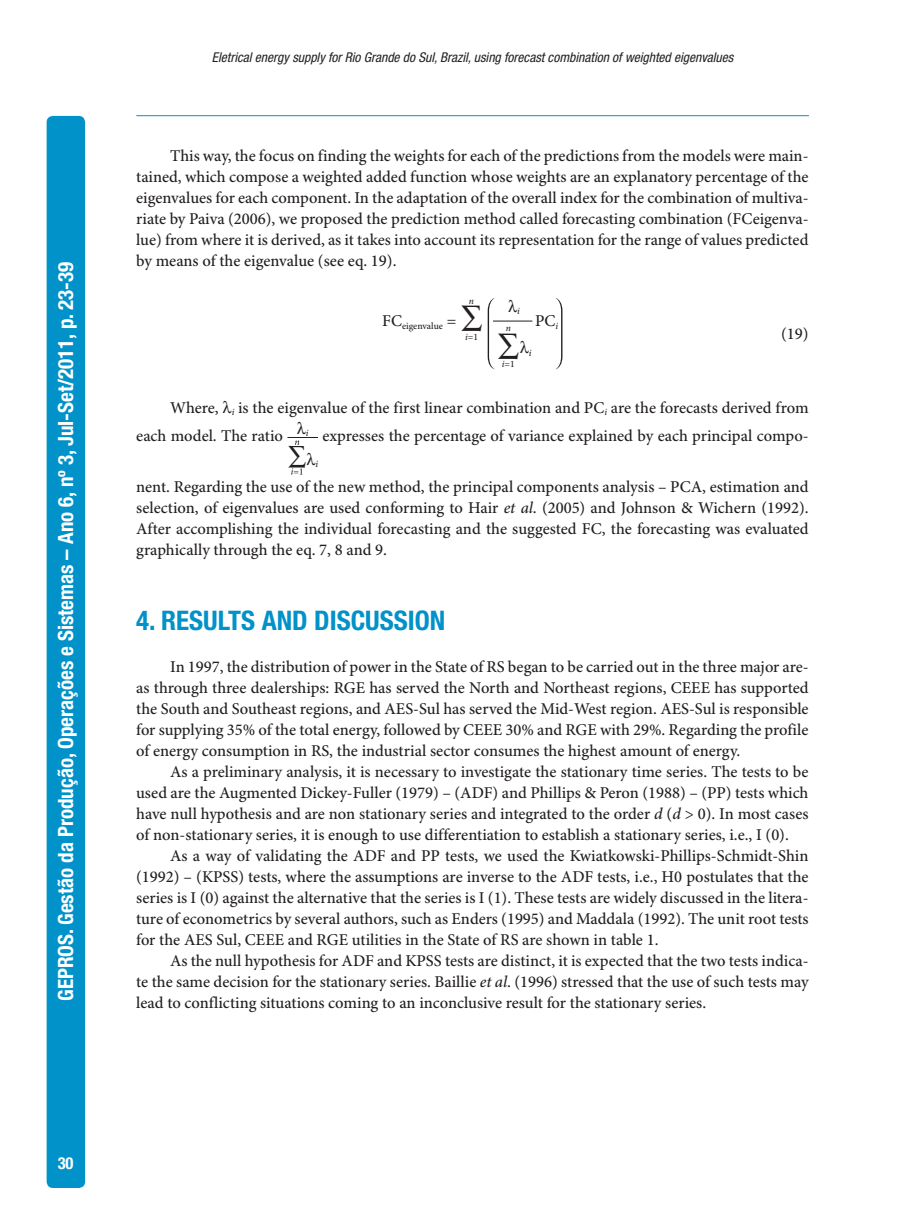
<style>
.page{position:relative;width:915px;height:1212px;background:#fff}
.page>*{position:absolute;margin:0;border:0;box-sizing:border-box;transform-origin:0 0}
.t1{font:700 condensed 27px "Helvetica Neue LT Std";color:#0092c8}
.t2{font:700 condensed 21px "Helvetica Neue LT Std";color:#fff}
.t3{font:500 16.5px/21px "Minion Pro";color:#231f20;text-align:justify}
.t4{font:700 condensed 16.5px "Helvetica Neue LT Std";color:#fff}
.t5{font:italic condensed 13.5px "Helvetica Neue LT Std";color:#231f20}
.t6{font:500 9.6px "Minion Pro";color:#231f20}
.t7{font:italic 500 9.6px "Minion Pro";color:#231f20}
.s1{font-style:italic}
</style>
<div class="page">
<div style="left:47px;top:116px;width:38px;height:1072px;background:#0092c8"></div>
<hr style="left:137px;top:115px;width:671px;height:1px;background:#0092c8">
<hr style="left:493px;top:321px;width:39px;height:1px;background:#231f20">
<svg style="left:555px;top:298px;width:7px;height:71px"></svg>
<hr style="left:287px;top:437px;width:31px;height:1px;background:#231f20">
<svg style="left:487px;top:298px;width:41px;height:71px"></svg>
<svg style="left:291px;top:440px;width:12px;height:35px"></svg>
<p class="t2" style="left:53px;top:1001px;width:741px;rotate:-90deg">GEPROS. Gestão da Produção, Operações e Sistemas – Ano 6, nº 3, Jul-Set/2011, p. 23-39</p>
<p class="t4" style="left:58px;top:1153px;width:17px">30</p>
<p class="t5" style="left:212px;top:50px;width:522px">Eletrical energy supply for Rio Grande do Sul, Brazil, using forecast combination of weighted eigenvalues</p>
<p class="t3" style="left:136px;top:146px;width:673px;text-indent:34px">This way, the focus on finding the weights for each of the predictions from the models were main&shy;tained, which compose a weighted added function whose weights are an explanatory percentage of the eigenvalues for each component. In the adaptation of the overall index for the combination of multiva&shy;riate by Paiva (2006), we proposed the prediction method called forecasting combination (FCeigenva&shy;lue) from where it is derived, as it takes into account its representation for the range of values predicted by means of the eigenvalue (see eq. 19).</p>
<p class="t7" style="left:469px;top:295px;width:7px">n</p>
<p class="t6" style="left:465px;top:331px;width:14px"><span class="s1">i</span>=1</p>
<p class="t6" style="left:382px;top:320px;width:102px"><sup>FC</sup>eigenvalue <sup>=</sup> ∑</p>
<p class="t7" style="left:517px;top:305px;width:4px">i</p>
<p class="t7" style="left:505px;top:323px;width:7px">n</p>
<p class="t6" style="left:501px;top:359px;width:14px"><span class="s1">i</span>=1</p>
<p class="t3" style="left:535px;top:311px;width:25px">PC<sub>i</sub></p>
<p class="t7" style="left:528px;top:347px;width:4px">i</p>
<p class="t3" style="left:780px;top:324px;width:29px">(19)</p>
<p class="t3" style="left:136px;top:394px;width:673px;line-height:28.5px;text-indent:34px">Where, <sub>i</sub> is the eigenvalue of the first linear combination and PC<sub>i</sub> are the forecasts derived from each model. The ratio</p>
<p class="t7" style="left:315px;top:458px;width:4px">i</p>
<p class="t3" style="left:306px;top:426px;width:504px"><sup>i</sup> expresses the percentage of variance explained by each principal compo-</p>
<p class="t3" style="left:136px;top:477px;width:673px">nent. Regarding the use of the new method, the principal components analysis – PCA, estimation and selection, of eigenvalues are used conforming to Hair <span class="s1">et al</span>. (2005) and Johnson &amp; Wichern (1992).<br>After accomplishing the individual forecasting and the suggested FC, the forecasting was evaluated graphically through the eq. 7, 8 and 9.</p>
<h1 class="t1" style="left:136px;top:604px;width:310px">4. RESULTS AND DISCUSSION</h1>
<p class="t3" style="left:136px;top:657px;width:673px;text-indent:34px">In 1997, the distribution of power in the State of RS began to be carried out in the three major are&shy;as through three dealerships: RGE has served the North and Northeast regions, CEEE has supported the South and Southeast regions, and AES-Sul has served the Mid-West region. AES-Sul is responsible for supplying 35% of the total energy, followed by CEEE 30% and RGE with 29%. Regarding the profile of energy consumption in RS, the industrial sector consumes the highest amount of energy.</p>
<p class="t3" style="left:136px;top:762px;width:673px;text-indent:34px">As a preliminary analysis, it is necessary to investigate the stationary time series. The tests to be used are the Augmented Dickey-Fuller (1979) – (ADF) and Phillips &amp; Peron (1988) – (PP) tests which have null hypothesis and are non stationary series and integrated to the order <span class="s1">d</span> (<span class="s1">d</span> &gt; 0). In most cases of non-stationary series, it is enough to use differentiation to establish a stationary series, i.e., I (0).</p>
<p class="t3" style="left:136px;top:846px;width:673px;text-indent:34px">As a way of validating the ADF and PP tests, we used the Kwiatkowski-Phillips-Schmidt-Shin (1992) – (KPSS) tests, where the assumptions are inverse to the ADF tests, i.e., H0 postulates that the series is I (0) against the alternative that the series is I (1). These tests are widely discussed in the litera&shy;ture of econometrics by several authors, such as Enders (1995) and Maddala (1992). The unit root tests for the AES Sul, CEEE and RGE utilities in the State of RS are shown in table 1.</p>
<p class="t3" style="left:136px;top:951px;width:673px;text-indent:34px">As the null hypothesis for ADF and KPSS tests are distinct, it is expected that the two tests indica&shy;te the same decision for the stationary series. Baillie <span class="s1">et al</span>. (1996) stressed that the use of such tests may lead to conflicting situations coming to an inconclusive result for the stationary series.</p>
</div>
